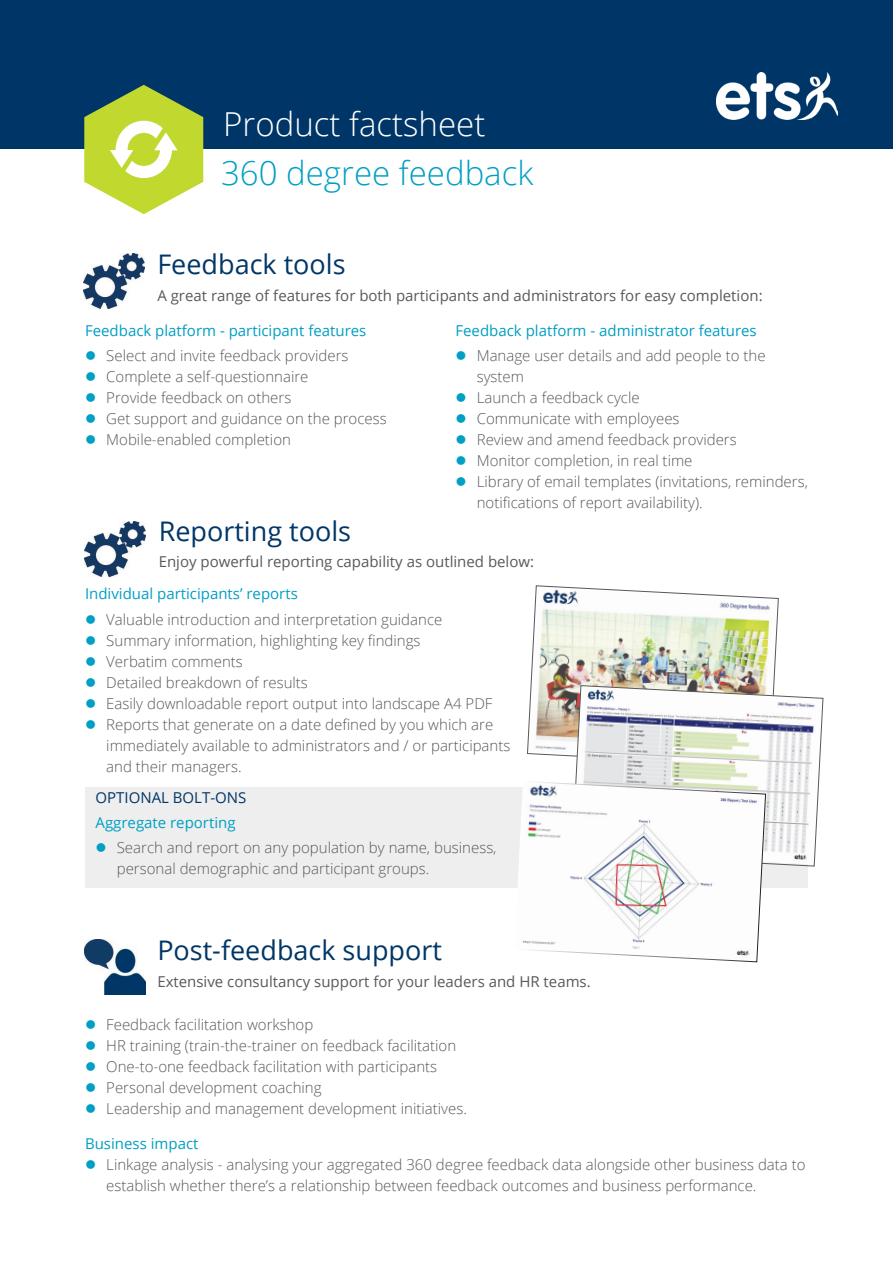
<style>
.page{position:relative;width:893px;height:1263px;background:#fff}
.page>*{position:absolute;margin:0;border:0;box-sizing:border-box;transform-origin:0 0}
.t1{font:300 33px "Open Sans";color:#009fc3}
.t2{font:300 33px "Open Sans";color:#fff}
.t3{font:27px "Open Sans";color:#003667}
.t4{font:300 15px/21px "Open Sans";color:#57585a}
.t5{font:15px "Open Sans";color:#58595b}
.t6{font:15px "Open Sans";color:#009fc3}
.t7{font:15px "Open Sans";color:#003667}
</style>
<div class="page">
<div style="left:0;top:0;width:893px;height:149px;background:#003667"></div>
<img style="left:716px;top:72px;width:122px;height:47px">
<div style="left:85px;top:787px;width:723px;height:101px;background:#eeeeef"></div>
<img style="left:83px;top:253px;width:61px;height:55px">
<svg style="left:84px;top:85px;width:119px;height:129px"></svg>
<img style="left:85px;top:521px;width:61px;height:55px">
<img style="left:85px;top:939px;width:61px;height:56px">
<img style="left:527px;top:585px;width:252px;height:172px">
<svg style="left:572px;top:685px;width:251px;height:181px"></svg>
<svg style="left:518px;top:781px;width:248px;height:181px"></svg>
<p class="t2" style="left:223px;top:101px;width:264px">Product factsheet</p>
<p class="t1" style="left:221px;top:150px;width:314px">360 degree feedback</p>
<p class="t3" style="left:157px;top:246px;width:190px">Feedback tools</p>
<p class="t5" style="left:157px;top:285px;width:607px">A great range of features for both participants and administrators for easy completion:</p>
<p class="t6" style="left:85px;top:320px;width:283px">Feedback platform - participant features</p>
<p class="t4" style="left:106px;top:344px;width:244px">Select and invite feedback providers</p>
<p class="t4" style="left:106px;top:365px;width:204px">Complete a self-questionnaire</p>
<p class="t4" style="left:106px;top:386px;width:187px">Provide feedback on others</p>
<p class="t4" style="left:106px;top:407px;width:282px">Get support and guidance on the process</p>
<p class="t4" style="left:106px;top:428px;width:186px">Mobile-enabled completion</p>
<p class="t6" style="left:455px;top:320px;width:303px">Feedback platform - administrator features</p>
<p class="t4" style="left:477px;top:344px;width:290px">Manage user details and add people to the system</p>
<p class="t4" style="left:477px;top:386px;width:164px">Launch a feedback cycle</p>
<p class="t4" style="left:477px;top:407px;width:204px">Communicate with employees</p>
<p class="t4" style="left:477px;top:428px;width:261px">Review and amend feedback providers</p>
<p class="t4" style="left:477px;top:449px;width:217px">Monitor completion, in real time</p>
<p class="t4" style="left:477px;top:470px;width:333px">Library of email templates (invitations, reminders, notifications of report availability).</p>
<p class="t3" style="left:159px;top:512px;width:194px">Reporting tools</p>
<p class="t5" style="left:159px;top:551px;width:377px">Enjoy powerful reporting capability as outlined below:</p>
<p class="t6" style="left:85px;top:584px;width:214px">Individual participants’ reports</p>
<p class="t4" style="left:106px;top:608px;width:338px">Valuable introduction and interpretation guidance</p>
<p class="t4" style="left:106px;top:629px;width:316px">Summary information, highlighting key findings</p>
<p class="t4" style="left:106px;top:650px;width:138px">Verbatim comments</p>
<p class="t4" style="left:106px;top:671px;width:203px">Detailed breakdown of results</p>
<p class="t4" style="left:106px;top:692px;width:388px">Easily downloadable report output into landscape A4 PDF</p>
<p class="t4" style="left:106px;top:713px;width:406px">Reports that generate on a date defined by you which are immediately available to administrators and / or participants and their managers.</p>
<p class="t7" style="left:96px;top:787px;width:152px">OPTIONAL BOLT-ONS</p>
<p class="t6" style="left:96px;top:812px;width:142px">Aggregate reporting</p>
<p class="t4" style="left:117px;top:837px;width:381px">Search and report on any population by name, business, personal demographic and participant groups.</p>
<p class="t3" style="left:157px;top:932px;width:286px">Post-feedback support</p>
<p class="t5" style="left:157px;top:971px;width:435px">Extensive consultancy support for your leaders and HR teams.</p>
<p class="t4" style="left:106px;top:1013px;width:209px">Feedback facilitation workshop</p>
<p class="t4" style="left:106px;top:1034px;width:351px">HR training (train-the-trainer on feedback facilitation</p>
<p class="t4" style="left:106px;top:1055px;width:332px">One-to-one feedback facilitation with participants</p>
<p class="t4" style="left:106px;top:1076px;width:217px">Personal development coaching</p>
<p class="t4" style="left:106px;top:1097px;width:362px">Leadership and management development initiatives.</p>
<p class="t6" style="left:85px;top:1133px;width:115px">Business impact</p>
<p class="t4" style="left:106px;top:1153px;width:701px">Linkage analysis - analysing your aggregated 360 degree feedback data alongside other business data to establish whether there’s a relationship between feedback outcomes and business performance.</p>
</div>
